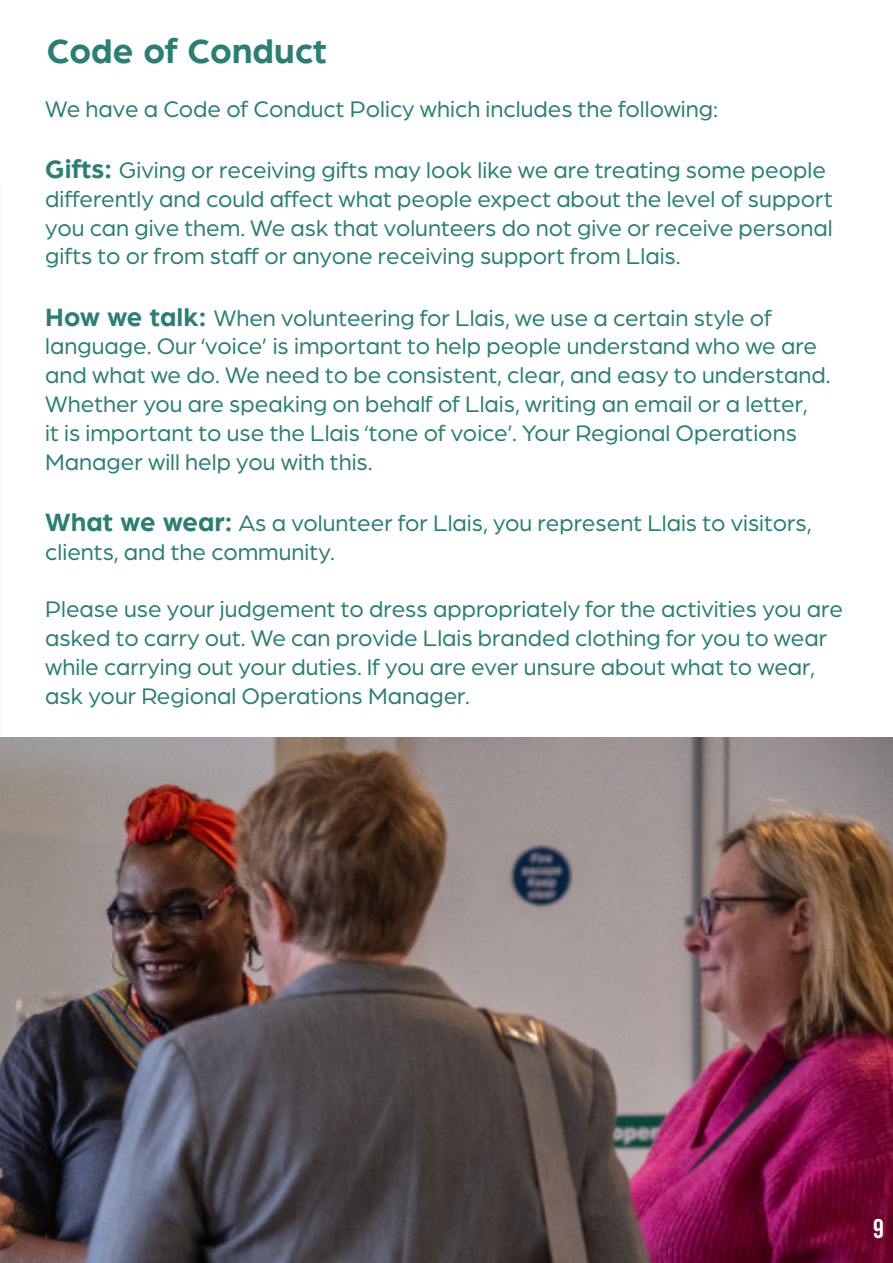
<style>
.page{position:relative;width:893px;height:1263px;background:#fff}
.page>*{position:absolute;margin:0;border:0;box-sizing:border-box;transform-origin:0 0}
.Main_Paragraph_Style{font:700 36px "Arboria";color:#298072}
.t1{font:27px "Bebas Neue";color:#fff}
.Main_Paragraph_Style-2{font:24px/28.8px "Arboria";color:#298072}
.s1{font-weight:700;font-size:27px}
</style>
<div class="page">
<img style="left:1px;top:737px;width:892px;height:526px">
<p class="Main_Paragraph_Style" style="left:47px;top:26px;width:282px">Code of Conduct</p>
<p class="Main_Paragraph_Style-2" style="left:45px;top:93px;width:674px">We have a Code of Conduct Policy which includes the following:</p>
<p class="Main_Paragraph_Style-2" style="left:45px;top:154px;width:789px"><span class="s1">Gifts:</span> Giving or receiving gifts may look like we are treating some people differently and could affect what people expect about the level of support you can give them. We ask that volunteers do not give or receive personal gifts to or from staff or anyone receiving support from Llais.</p>
<p class="Main_Paragraph_Style-2" style="left:45px;top:302px;width:787px"><span class="s1">How we talk:</span> When volunteering for Llais, we use a certain style of language. Our ‘voice’ is important to help people understand who we are and what we do. We need to be consistent, clear, and easy to understand.<br>Whether you are speaking on behalf of Llais, writing an email or a letter,<br>it is important to use the Llais ‘tone of voice’. Your Regional Operations Manager will help you with this.</p>
<p class="Main_Paragraph_Style-2" style="left:45px;top:507px;width:768px"><span class="s1">What we wear:</span> As a volunteer for Llais, you represent Llais to visitors, clients, and the community.</p>
<p class="Main_Paragraph_Style-2" style="left:45px;top:594px;width:799px">Please use your judgement to dress appropriately for the activities you are asked to carry out. We can provide Llais branded clothing for you to wear while carrying out your duties. If you are ever unsure about what to wear, ask your Regional Operations Manager.</p>
<p class="t1" style="left:873px;top:1214px;width:12px">9</p>
</div>
